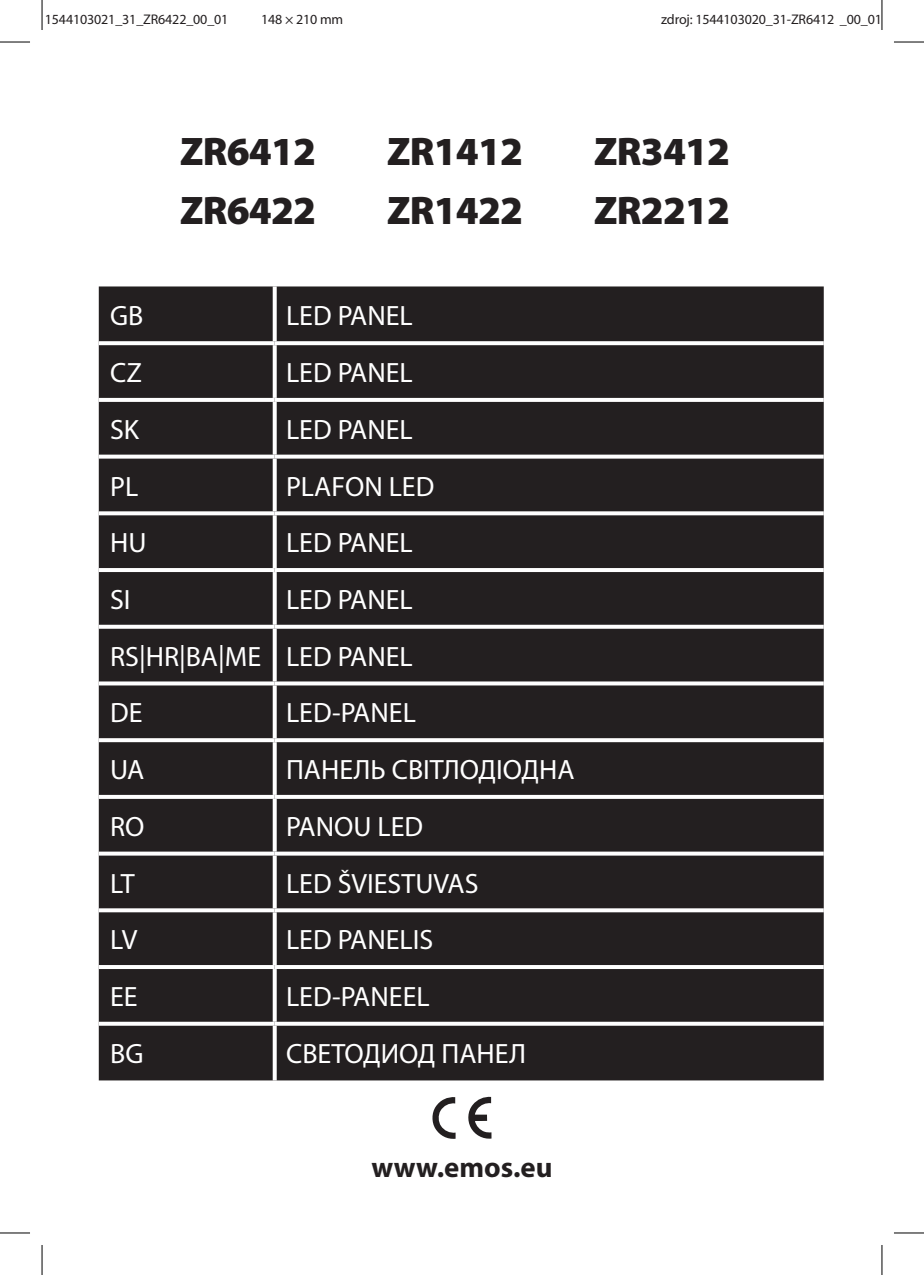
<style>
.page{position:relative;width:924px;height:1275px;background:#fff}
.page>*{position:absolute;margin:0;border:0;box-sizing:border-box;transform-origin:0 0}
.t1{font:900 40px/59px "Myriad Pro";letter-spacing:-.02em;color:#231f20}
.t2{font:700 28.8px "Myriad Pro";color:#231f20}
.t3{font:28px/56.6px "Myriad Pro";color:#fff;text-align:justify}
.t4{font:14px "Myriad Pro";letter-spacing:-.01em;color:#231f20}
</style>
<div class="page">
<svg style="left:468px;top:1096px;width:23px;height:43px"></svg>
<svg style="left:432px;top:1097px;width:23px;height:42px"></svg>
<div style="left:99px;top:286px;width:724px;height:794px;background:#231f20"></div>
<svg style="left:272px;top:286px;width:4px;height:55px"></svg>
<svg style="left:99px;top:341px;width:175px;height:4px"></svg>
<svg style="left:274px;top:341px;width:549px;height:4px"></svg>
<svg style="left:272px;top:345px;width:4px;height:53px"></svg>
<svg style="left:99px;top:398px;width:175px;height:4px"></svg>
<svg style="left:274px;top:398px;width:549px;height:4px"></svg>
<svg style="left:272px;top:402px;width:4px;height:52px"></svg>
<svg style="left:99px;top:454px;width:175px;height:4px"></svg>
<svg style="left:274px;top:454px;width:549px;height:4px"></svg>
<svg style="left:272px;top:458px;width:4px;height:53px"></svg>
<svg style="left:99px;top:511px;width:175px;height:4px"></svg>
<svg style="left:274px;top:511px;width:549px;height:4px"></svg>
<svg style="left:272px;top:515px;width:4px;height:53px"></svg>
<hr style="left:99px;top:568px;width:175px;height:4px;background:#fff">
<hr style="left:274px;top:568px;width:549px;height:4px;background:#fff">
<svg style="left:272px;top:572px;width:4px;height:53px"></svg>
<svg style="left:99px;top:625px;width:175px;height:4px"></svg>
<svg style="left:274px;top:625px;width:549px;height:4px"></svg>
<svg style="left:272px;top:629px;width:4px;height:52px"></svg>
<svg style="left:99px;top:681px;width:175px;height:4px"></svg>
<svg style="left:274px;top:681px;width:549px;height:4px"></svg>
<svg style="left:272px;top:685px;width:4px;height:53px"></svg>
<svg style="left:99px;top:738px;width:175px;height:4px"></svg>
<svg style="left:274px;top:738px;width:549px;height:4px"></svg>
<svg style="left:272px;top:742px;width:4px;height:53px"></svg>
<svg style="left:99px;top:795px;width:175px;height:4px"></svg>
<svg style="left:274px;top:795px;width:549px;height:4px"></svg>
<svg style="left:272px;top:799px;width:4px;height:52px"></svg>
<svg style="left:99px;top:851px;width:175px;height:4px"></svg>
<svg style="left:274px;top:851px;width:549px;height:4px"></svg>
<svg style="left:272px;top:855px;width:4px;height:53px"></svg>
<svg style="left:99px;top:908px;width:175px;height:4px"></svg>
<svg style="left:274px;top:908px;width:549px;height:4px"></svg>
<svg style="left:272px;top:912px;width:4px;height:53px"></svg>
<hr style="left:99px;top:965px;width:175px;height:4px;background:#fff">
<hr style="left:274px;top:965px;width:549px;height:4px;background:#fff">
<svg style="left:272px;top:969px;width:4px;height:52px"></svg>
<svg style="left:99px;top:1021px;width:175px;height:4px"></svg>
<svg style="left:274px;top:1021px;width:549px;height:4px"></svg>
<svg style="left:272px;top:1025px;width:4px;height:55px"></svg>
<hr style="left:0;top:42px;width:30px;height:1px;background:#000">
<hr style="left:893px;top:42px;width:30px;height:1px;background:#000">
<hr style="left:0;top:1232px;width:30px;height:1px;background:#000">
<hr style="left:893px;top:1232px;width:30px;height:1px;background:#000">
<hr style="left:42px;top:0;width:1px;height:30px;background:#000">
<hr style="left:42px;top:1245px;width:1px;height:30px;background:#000">
<hr style="left:881px;top:0;width:1px;height:30px;background:#000">
<hr style="left:881px;top:1245px;width:1px;height:30px;background:#000">
<p class="t4" style="left:45px;top:11px;width:185px">1544103021_31_ZR6422_00_01</p>
<p class="t4" style="left:261px;top:11px;width:84px">148 × 210 mm</p>
<p class="t4" style="left:660px;top:11px;width:222px">zdroj: 1544103020_31-ZR6412 _00_01</p>
<h1 class="t1" style="left:180px;top:120px;width:137px">ZR6412<br>ZR6422</h1>
<h1 class="t1" style="left:387px;top:120px;width:137px">ZR1412<br>ZR1422</h1>
<h1 class="t1" style="left:594px;top:120px;width:137px">ZR3412<br>ZR2212</h1>
<p class="t3" style="left:110px;top:287px;width:35px">GB</p>
<p class="t3" style="left:286px;top:287px;width:128px">LED PANEL</p>
<p class="t3" style="left:110px;top:344px;width:33px">CZ</p>
<p class="t3" style="left:286px;top:344px;width:128px">LED PANEL</p>
<p class="t3" style="left:110px;top:401px;width:30px">SK</p>
<p class="t3" style="left:286px;top:401px;width:128px">LED PANEL</p>
<p class="t3" style="left:110px;top:457px;width:30px">PL</p>
<p class="t3" style="left:286px;top:457px;width:150px">PLAFON LED</p>
<p class="t3" style="left:110px;top:514px;width:38px">HU</p>
<p class="t3" style="left:286px;top:514px;width:128px">LED PANEL</p>
<p class="t3" style="left:110px;top:571px;width:22px">SI</p>
<p class="t3" style="left:110px;top:571px;width:304px;text-indent:176px">LED PANEL RS|HR|BA|ME LED PANEL DE</p>
<p class="t3" style="left:286px;top:684px;width:131px">LED-PANEL</p>
<p class="t3" style="left:110px;top:741px;width:36px">UA</p>
<p class="t3" style="left:286px;top:741px;width:290px">ПАНЕЛЬ СВІТЛОДІОДНА</p>
<p class="t3" style="left:110px;top:797px;width:36px">RO</p>
<p class="t3" style="left:286px;top:797px;width:139px">PANOU LED</p>
<p class="t3" style="left:110px;top:854px;width:26px">LT</p>
<p class="t3" style="left:286px;top:854px;width:194px">LED ŠVIESTUVAS</p>
<p class="t3" style="left:110px;top:911px;width:29px">LV</p>
<p class="t3" style="left:286px;top:911px;width:149px">LED PANELIS</p>
<p class="t3" style="left:110px;top:968px;width:29px">EE</p>
<p class="t3" style="left:286px;top:968px;width:145px">LED-PANEEL</p>
<p class="t3" style="left:110px;top:1024px;width:35px">BG</p>
<p class="t3" style="left:286px;top:1024px;width:241px">СВЕТОДИОД ПАНЕЛ</p>
<p class="t2" style="left:371px;top:1148px;width:182px">www.emos.eu</p>
</div>
